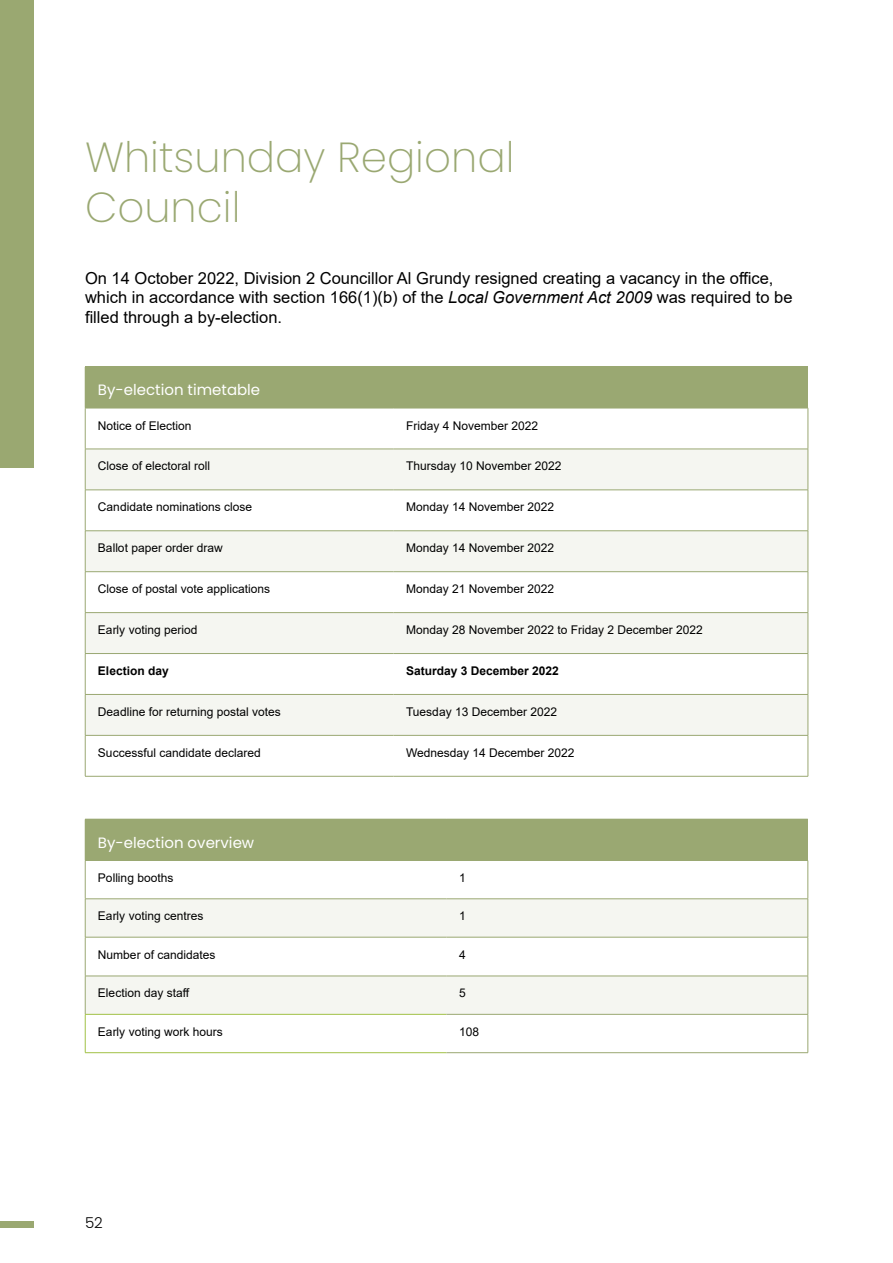
<style>
.page{position:relative;width:893px;height:1263px;background:#fff}
.page>*{position:absolute;margin:0;border:0;box-sizing:border-box;transform-origin:0 0}
.Heading_2_-_Council{font:200 42px/50.4px "Poppins";color:#9aa872}
.Body{font:16.5px/19.8px "Arial";color:#000}
.Table_-_Header_1{font:15px "Poppins";color:#fff}
.t1{font:300 15px "Poppins";color:#000}
.Table_-_Body{font:12px "Arial";color:#000}
.Table_-_Body-2{font:700 12px "Arial";color:#000}
.s1{font-style:italic}
</style>
<div class="page">
<hr style="left:892px;top:962px;width:1px;height:301px;background:#9aa872">
<div style="left:0;top:0;width:34px;height:468px;background:#9aa871"></div>
<div style="left:0;top:1221px;width:34px;height:7px;background:#9aa871"></div>
<div style="left:85px;top:819px;width:723px;height:41px;background:#9aa872"></div>
<svg style="left:86px;top:899px;width:722px;height:115px;fill:#f5f6f1"></svg>
<hr style="left:85px;top:860px;width:362px;height:1px;background:#9aa872">
<hr style="left:447px;top:860px;width:361px;height:1px;background:#9aa872">
<hr style="left:85px;top:861px;width:1px;height:38px;background:#9aa872">
<hr style="left:85px;top:898px;width:362px;height:1px;background:#9aa872">
<hr style="left:85px;top:899px;width:1px;height:38px;background:#9aa872">
<hr style="left:447px;top:898px;width:361px;height:1px;background:#9aa872">
<hr style="left:85px;top:937px;width:362px;height:1px;background:#9aa872">
<hr style="left:85px;top:937px;width:1px;height:39px;background:#9aa872">
<hr style="left:447px;top:937px;width:361px;height:1px;background:#9aa872">
<hr style="left:808px;top:861px;width:1px;height:38px;background:#9aa872">
<hr style="left:808px;top:899px;width:1px;height:38px;background:#9aa872">
<hr style="left:808px;top:937px;width:1px;height:39px;background:#9aa872">
<hr style="left:85px;top:976px;width:1px;height:38px;background:#9aa872">
<hr style="left:85px;top:976px;width:362px;height:1px;background:#9aa872">
<hr style="left:85px;top:1014px;width:362px;height:1px;background:#a1c146">
<hr style="left:85px;top:1014px;width:1px;height:38px;background:#a1c146">
<hr style="left:85px;top:1052px;width:362px;height:1px;background:#a1c146">
<hr style="left:447px;top:976px;width:361px;height:1px;background:#9aa872">
<hr style="left:447px;top:1014px;width:361px;height:1px;background:#9aa872">
<hr style="left:447px;top:1052px;width:361px;height:1px;background:#9aa872">
<hr style="left:808px;top:976px;width:1px;height:38px;background:#9aa872">
<hr style="left:808px;top:1014px;width:1px;height:38px;background:#9aa872">
<div style="left:85px;top:367px;width:723px;height:41px;background:#9aa872"></div>
<svg style="left:86px;top:450px;width:722px;height:285px;fill:#f5f6f1"></svg>
<hr style="left:85px;top:612px;width:308px;height:1px;background:#9aa872">
<hr style="left:85px;top:366px;width:308px;height:1px;background:#9aa872">
<hr style="left:393px;top:366px;width:415px;height:1px;background:#9aa872">
<hr style="left:85px;top:408px;width:308px;height:1px;background:#9aa872">
<hr style="left:393px;top:408px;width:415px;height:1px;background:#9aa872">
<hr style="left:85px;top:449px;width:308px;height:1px;background:#9aa872">
<hr style="left:393px;top:449px;width:415px;height:1px;background:#9aa872">
<hr style="left:85px;top:490px;width:308px;height:1px;background:#9aa872">
<hr style="left:393px;top:490px;width:415px;height:1px;background:#9aa872">
<hr style="left:85px;top:530px;width:308px;height:1px;background:#9aa872">
<hr style="left:393px;top:530px;width:415px;height:1px;background:#9aa872">
<hr style="left:85px;top:571px;width:308px;height:1px;background:#9aa872">
<hr style="left:393px;top:571px;width:415px;height:1px;background:#9aa872">
<hr style="left:393px;top:612px;width:415px;height:1px;background:#9aa872">
<hr style="left:85px;top:776px;width:308px;height:1px;background:#9aa872">
<hr style="left:393px;top:776px;width:415px;height:1px;background:#9aa872">
<hr style="left:85px;top:653px;width:308px;height:1px;background:#9aa872">
<hr style="left:393px;top:653px;width:415px;height:1px;background:#9aa872">
<hr style="left:85px;top:694px;width:308px;height:1px;background:#9aa872">
<hr style="left:393px;top:694px;width:415px;height:1px;background:#9aa872">
<hr style="left:85px;top:735px;width:308px;height:1px;background:#9aa872">
<hr style="left:393px;top:735px;width:415px;height:1px;background:#9aa872">
<hr style="left:808px;top:408px;width:1px;height:41px;background:#9aa872">
<hr style="left:808px;top:449px;width:1px;height:41px;background:#9aa872">
<hr style="left:808px;top:490px;width:1px;height:41px;background:#9aa872">
<hr style="left:808px;top:531px;width:1px;height:40px;background:#9aa872">
<hr style="left:808px;top:572px;width:1px;height:40px;background:#9aa872">
<hr style="left:808px;top:613px;width:1px;height:40px;background:#9aa872">
<hr style="left:808px;top:654px;width:1px;height:40px;background:#9aa872">
<hr style="left:808px;top:695px;width:1px;height:40px;background:#9aa872">
<hr style="left:808px;top:735px;width:1px;height:41px;background:#9aa872">
<hr style="left:85px;top:408px;width:1px;height:41px;background:#9aa872">
<hr style="left:85px;top:449px;width:1px;height:41px;background:#9aa872">
<hr style="left:85px;top:490px;width:1px;height:41px;background:#9aa872">
<hr style="left:85px;top:531px;width:1px;height:40px;background:#9aa872">
<hr style="left:85px;top:572px;width:1px;height:40px;background:#9aa872">
<hr style="left:85px;top:613px;width:1px;height:40px;background:#9aa872">
<hr style="left:85px;top:654px;width:1px;height:40px;background:#9aa872">
<hr style="left:85px;top:695px;width:1px;height:40px;background:#9aa872">
<hr style="left:85px;top:735px;width:1px;height:41px;background:#9aa872">
<p class="Heading_2_-_Council" style="left:85px;top:132px;width:431px">Whitsunday Regional<br>Council</p>
<p class="Body" style="left:85px;top:268px;width:709px">On 14 October 2022, Division 2 Councillor Al Grundy resigned creating a vacancy in the office, which in accordance with section 166(1)(b) of the <span class="s1">Local Government Act 2009</span> was required to be filled through a by-election.</p>
<p class="Table_-_Header_1" style="left:98px;top:381px;width:164px">By-election timetable</p>
<p class="Table_-_Body" style="left:98px;top:417px;width:95px">Notice of Election</p>
<p class="Table_-_Body" style="left:406px;top:417px;width:134px">Friday 4 November 2022</p>
<p class="Table_-_Body" style="left:98px;top:458px;width:114px">Close of electoral roll</p>
<p class="Table_-_Body" style="left:406px;top:458px;width:157px">Thursday 10 November 2022</p>
<p class="Table_-_Body" style="left:98px;top:499px;width:156px">Candidate nominations close</p>
<p class="Table_-_Body" style="left:406px;top:499px;width:150px">Monday 14 November 2022</p>
<p class="Table_-_Body" style="left:98px;top:540px;width:126px">Ballot paper order draw</p>
<p class="Table_-_Body" style="left:406px;top:540px;width:150px">Monday 14 November 2022</p>
<p class="Table_-_Body" style="left:98px;top:581px;width:174px">Close of postal vote applications</p>
<p class="Table_-_Body" style="left:406px;top:581px;width:150px">Monday 21 November 2022</p>
<p class="Table_-_Body" style="left:98px;top:622px;width:101px">Early voting period</p>
<p class="Table_-_Body" style="left:406px;top:622px;width:298px">Monday 28 November 2022 to Friday 2 December 2022</p>
<p class="Table_-_Body-2" style="left:98px;top:662px;width:72px">Election day</p>
<p class="Table_-_Body-2" style="left:406px;top:662px;width:154px">Saturday 3 December 2022</p>
<p class="Table_-_Body" style="left:98px;top:703px;width:184px">Deadline for returning postal votes</p>
<p class="Table_-_Body" style="left:406px;top:703px;width:152px">Tuesday 13 December 2022</p>
<p class="Table_-_Body" style="left:98px;top:744px;width:164px">Successful candidate declared</p>
<p class="Table_-_Body" style="left:406px;top:744px;width:170px">Wednesday 14 December 2022</p>
<p class="Table_-_Header_1" style="left:98px;top:834px;width:158px">By-election overview</p>
<p class="Table_-_Body" style="left:98px;top:869px;width:77px">Polling booths</p>
<p class="Table_-_Body" style="left:459px;top:869px;width:8px">1</p>
<p class="Table_-_Body" style="left:98px;top:908px;width:107px">Early voting centres</p>
<p class="Table_-_Body" style="left:459px;top:908px;width:8px">1</p>
<p class="Table_-_Body" style="left:98px;top:946px;width:119px">Number of candidates</p>
<p class="Table_-_Body" style="left:459px;top:946px;width:8px">4</p>
<p class="Table_-_Body" style="left:98px;top:985px;width:93px">Election day staff</p>
<p class="Table_-_Body" style="left:459px;top:985px;width:8px">5</p>
<p class="Table_-_Body" style="left:98px;top:1023px;width:126px">Early voting work hours</p>
<p class="Table_-_Body" style="left:459px;top:1023px;width:22px">108</p>
<p class="t1" style="left:85px;top:1214px;width:19px">52</p>
</div>
